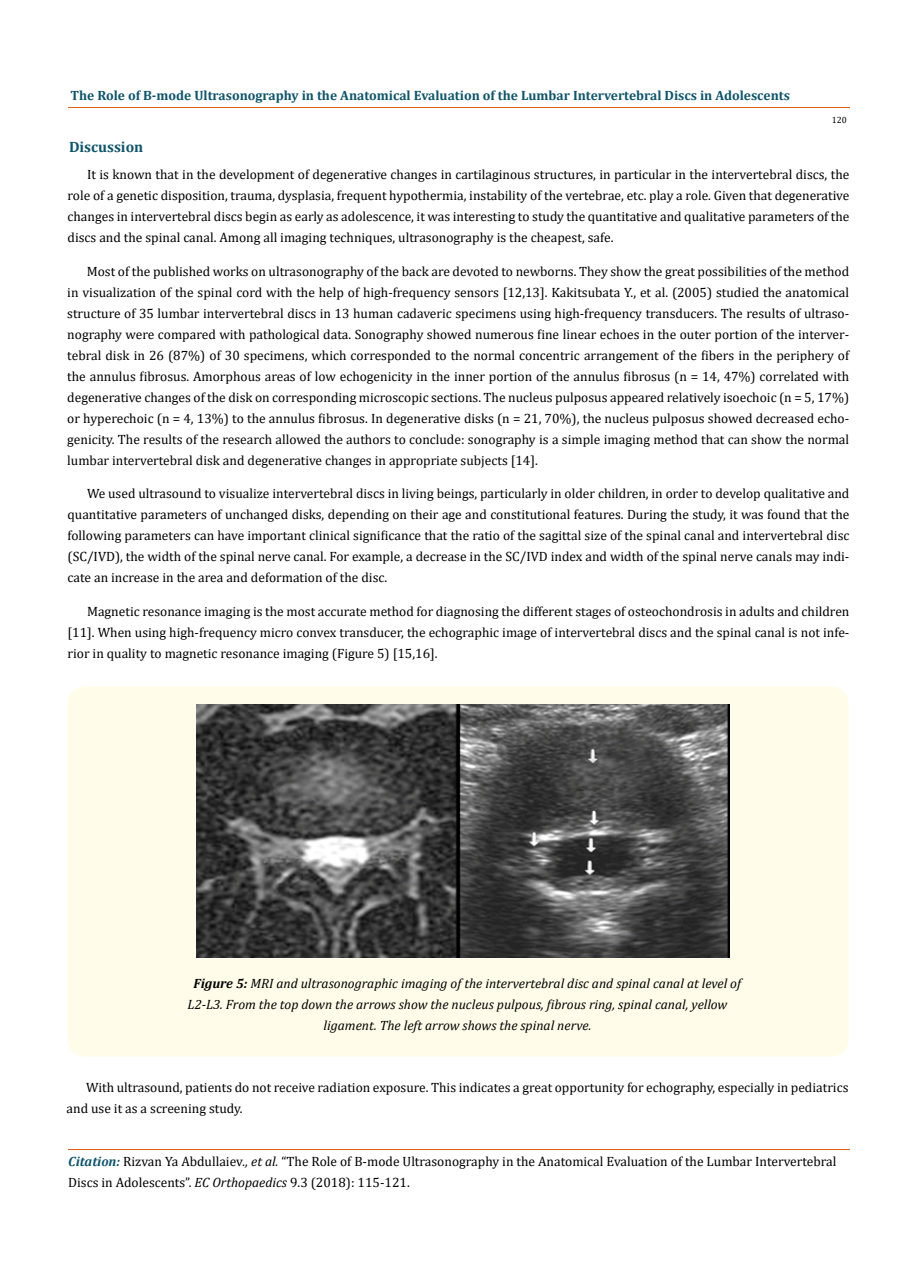
<style>
.page{position:relative;width:917px;height:1262px;background:#fff}
.page>*{position:absolute;margin:0;border:0;box-sizing:border-box;transform-origin:0 0}
.t1{font:700 15px "Cambria";color:#0e546a}
.t2{font:13.5px/21px "Cambria";color:#000;text-align:justify}
.t3{font:italic 13.5px "Cambria";color:#000}
.t4{font:700 13.5px "Cambria";color:#0e546a}
.t5{font:9px "Cambria";color:#000}
.s1{font-weight:700}
.s2{font-weight:700;font-style:italic;color:#0e546a}
.s3{font-style:italic}
</style>
<div class="page">
<hr style="left:68px;top:108px;width:781px;height:1px;background:#e05d1a">
<hr style="left:68px;top:1149px;width:781px;height:1px;background:#e05d1a">
<div style="left:68px;top:686px;width:780px;height:370px;background:#fffde9;border-radius:18px"></div>
<img style="left:196px;top:704px;width:533px;height:253px">
<p class="t4" style="left:71px;top:86px;width:721px">The Role of B-mode Ultrasonography in the Anatomical Evaluation of the Lumbar Intervertebral Discs in Adolescents</p>
<p class="t1" style="left:69px;top:136px;width:76px">Discussion</p>
<p class="t5" style="left:831px;top:115px;width:16px">120</p>
<p class="t2" style="left:68px;top:164px;width:783px;text-indent:19px">It is known that in the development of degenerative changes in cartilaginous structures, in particular in the intervertebral discs, the role of a genetic disposition, trauma, dysplasia, frequent hypothermia, instability of the vertebrae, etc. play a role. Given that degenerative changes in intervertebral discs begin as early as adolescence, it was interesting to study the quantitative and qualitative parameters of the discs and the spinal canal. Among all imaging techniques, ultrasonography is the cheapest, safe.</p>
<p class="t2" style="left:67px;top:261px;width:783px;text-indent:19px">Most of the published works on ultrasonography of the back are devoted to newborns. They show the great possibilities of the method in visualization of the spinal cord with the help of high-frequency sensors [12,13]. Kakitsubata Y., et al. (2005) studied the anatomical structure of 35 lumbar intervertebral discs in 13 human cadaveric specimens using high-frequency transducers. The results of ultraso&shy;nography were compared with pathological data. Sonography showed numerous fine linear echoes in the outer portion of the interver&shy;tebral disk in 26 (87%) of 30 specimens, which corresponded to the normal concentric arrangement of the fibers in the periphery of the annulus fibrosus. Amorphous areas of low echogenicity in the inner portion of the annulus fibrosus (n = 14, 47%) correlated with degenerative changes of the disk on corresponding microscopic sections. The nucleus pulposus appeared relatively isoechoic (n = 5, 17%) or hyperechoic (n = 4, 13%) to the annulus fibrosus. In degenerative disks (n = 21, 70%), the nucleus pulposus showed decreased echo&shy;genicity. The results of the research allowed the authors to conclude: sonography is a simple imaging method that can show the normal lumbar intervertebral disk and degenerative changes in appropriate subjects [14].</p>
<p class="t2" style="left:68px;top:483px;width:783px;text-indent:19px">We used ultrasound to visualize intervertebral discs in living beings, particularly in older children, in order to develop qualitative and quantitative parameters of unchanged disks, depending on their age and constitutional features. During the study, it was found that the following parameters can have important clinical significance that the ratio of the sagittal size of the spinal canal and intervertebral disc (SC/IVD), the width of the spinal nerve canal. For example, a decrease in the SC/IVD index and width of the spinal nerve canals may indi&shy;cate an increase in the area and deformation of the disc.</p>
<p class="t2" style="left:68px;top:601px;width:783px;text-indent:19px">Magnetic resonance imaging is the most accurate method for diagnosing the different stages of osteochondrosis in adults and children [11]. When using high-frequency micro convex transducer, the echographic image of intervertebral discs and the spinal canal is not infe&shy;rior in quality to magnetic resonance imaging (Figure 5) [15,16].</p>
<p class="t3" style="left:193px;top:974px;width:549px"><span class="s1">Figure 5:</span> MRI and ultrasonographic imaging of the intervertebral disc and spinal canal at level of</p>
<p class="t3" style="left:188px;top:995px;width:541px">L2-L3. From the top down the arrows show the nucleus pulpous, fibrous ring, spinal canal, yellow</p>
<p class="t3" style="left:323px;top:1016px;width:269px">ligament. The left arrow shows the spinal nerve.</p>
<p class="t2" style="left:67px;top:1077px;width:783px;text-indent:19px">With ultrasound, patients do not receive radiation exposure. This indicates a great opportunity for echography, especially in pediatrics and use it as a screening study.</p>
<p class="t2" style="left:68px;top:1150px;width:769px"><span class="s2">Citation:</span> Rizvan Ya Abdullaiev<span class="s3">., et al.</span> “The Role of B-mode Ultrasonography in the Anatomical Evaluation of the Lumbar Intervertebral<br>Discs in Adolescents”. <span class="s3">EC Orthopaedics</span> 9.3 (2018): 115-121.</p>
</div>
